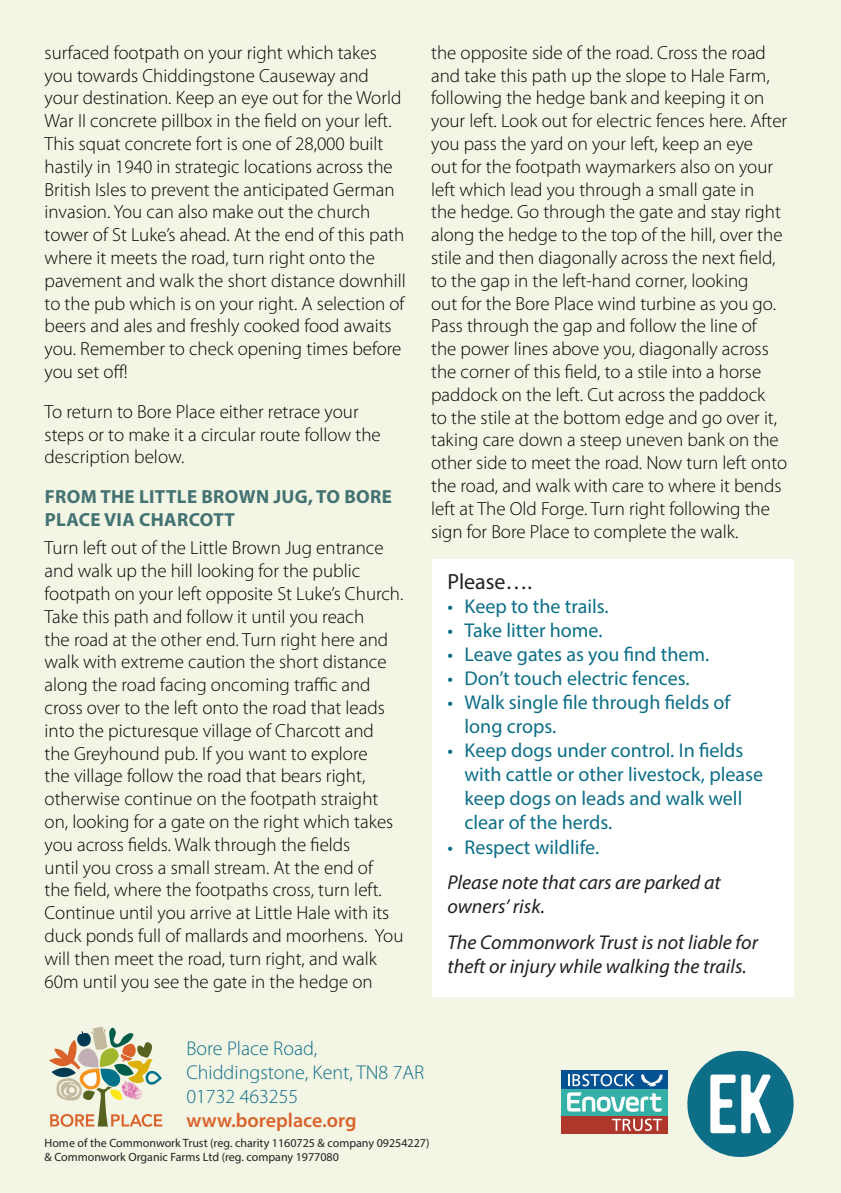
<style>
.page{position:relative;width:841px;height:1193px;background:#fff}
.page>*{position:absolute;margin:0;border:0;box-sizing:border-box;transform-origin:0 0}
.t1{font:22px "Myriad Pro";color:#231f20}
.t2{font:20px/24px "Myriad Pro";color:#0c6e87}
.t3{font:italic 20px/24px "Myriad Pro";color:#231f20}
.t4{font:300 20px/24px "Myriad Pro";color:#0c6e87}
.t5{font:600 20px "Myriad Pro";color:#db632b}
.t6{font:300 19px/22.8px "Myriad Pro";color:#000}
.t7{font:700 19px/22.8px "Myriad Pro";letter-spacing:.02em;color:#437272}
.t8{font:12px "Myriad Pro";color:#231f20}
</style>
<div class="page">
<div style="left:0;top:0;width:840px;height:1193px;background:#f3f5e5"></div>
<div style="left:432px;top:559px;width:361px;height:438px;background:#fff"></div>
<svg style="left:49px;top:1027px;width:113px;height:100px"></svg>
<svg style="left:687px;top:1050px;width:107px;height:107px"></svg>
<div style="left:560px;top:1071px;width:107px;height:18px;background:#025294"></div>
<div style="left:560px;top:1115px;width:107px;height:19px;background:#af362b"></div>
<div style="left:560px;top:1089px;width:107px;height:26px;background:#35b0a7"></div>
<svg style="left:611px;top:1119px;width:50px;height:12px"></svg>
<svg style="left:567px;top:1074px;width:95px;height:38px"></svg>
<p class="t6" style="left:45px;top:41px;width:362px">surfaced footpath on your right which takes you towards Chiddingstone Causeway and your destination. Keep an eye out for the World War II concrete pillbox in the field on your left.<br>This squat concrete fort is one of 28,000 built hastily in 1940 in strategic locations across the British Isles to prevent the anticipated German invasion. You can also make out the church tower of St Luke’s ahead. At the end of this path where it meets the road, turn right onto the pavement and walk the short distance downhill to the pub which is on your right. A selection of beers and ales and freshly cooked food awaits you. Remember to check opening times before you set off!</p>
<p class="t6" style="left:45px;top:400px;width:337px">To return to Bore Place either retrace your steps or to make it a circular route follow the description below.</p>
<p class="t7" style="left:45px;top:485px;width:348px">FROM THE LITTLE BROWN JUG, TO BORE<br>PLACE VIA CHARCOTT</p>
<p class="t6" style="left:45px;top:537px;width:360px">Turn left out of the Little Brown Jug entrance and walk up the hill looking for the public footpath on your left opposite St Luke’s Church.<br>Take this path and follow it until you reach<br>the road at the other end. Turn right here and walk with extreme caution the short distance along the road facing oncoming traffic and cross over to the left onto the road that leads into the picturesque village of Charcott and the Greyhound pub. If you want to explore<br>the village follow the road that bears right, otherwise continue on the footpath straight on, looking for a gate on the right which takes you across fields. Walk through the fields<br>until you cross a small stream. At the end of<br>the field, where the footpaths cross, turn left.<br>Continue until you arrive at Little Hale with its duck ponds full of mallards and moorhens. You will then meet the road, turn right, and walk 60m until you see the gate in the hedge on</p>
<p class="t6" style="left:431px;top:41px;width:357px">the opposite side of the road. Cross the road and take this path up the slope to Hale Farm, following the hedge bank and keeping it on your left. Look out for electric fences here. After you pass the yard on your left, keep an eye<br>out for the footpath waymarkers also on your left which lead you through a small gate in<br>the hedge. Go through the gate and stay right along the hedge to the top of the hill, over the stile and then diagonally across the next field, to the gap in the left-hand corner, looking<br>out for the Bore Place wind turbine as you go.<br>Pass through the gap and follow the line of<br>the power lines above you, diagonally across the corner of this field, to a stile into a horse paddock on the left. Cut across the paddock<br>to the stile at the bottom edge and go over it, taking care down a steep uneven bank on the other side to meet the road. Now turn left onto the road, and walk with care to where it bends left at The Old Forge. Turn right following the sign for Bore Place to complete the walk.</p>
<p class="t1" style="left:447px;top:568px;width:86px">Please….</p>
<p class="t2" style="left:447px;top:594px;width:163px">• Keep to the trails.</p>
<p class="t2" style="left:447px;top:618px;width:156px">• Take litter home.</p>
<p class="t2" style="left:447px;top:642px;width:263px">• Leave gates as you find them.</p>
<p class="t2" style="left:447px;top:666px;width:243px">• Don’t touch electric fences.</p>
<p class="t2" style="left:464px;top:690px;width:267px;text-indent:-17px">• Walk single file through fields of long crops.</p>
<p class="t2" style="left:464px;top:738px;width:300px;text-indent:-17px">• Keep dogs under control. In fields with cattle or other livestock, please keep dogs on leads and walk well clear of the herds.</p>
<p class="t2" style="left:447px;top:835px;width:153px">• Respect wildlife.</p>
<p class="t3" style="left:447px;top:870px;width:275px">Please note that cars are parked at owners’ risk.</p>
<p class="t3" style="left:447px;top:930px;width:312px">The Commonwork Trust is not liable for theft or injury while walking the trails.</p>
<p class="t4" style="left:186px;top:1036px;width:239px">Bore Place Road,<br>Chiddingstone, Kent, TN8 7AR</p>
<p class="t4" style="left:186px;top:1084px;width:113px">01732 463255</p>
<p class="t5" style="left:186px;top:1107px;width:171px">www.boreplace.org</p>
<p class="t8" style="left:45px;top:1136px;width:386px">Home of the Commonwork Trust (reg. charity 1160725 &amp; company 09254227)</p>
<p class="t8" style="left:45px;top:1150px;width:296px">&amp; Commonwork Organic Farms Ltd (reg. company 1977080</p>
</div>
